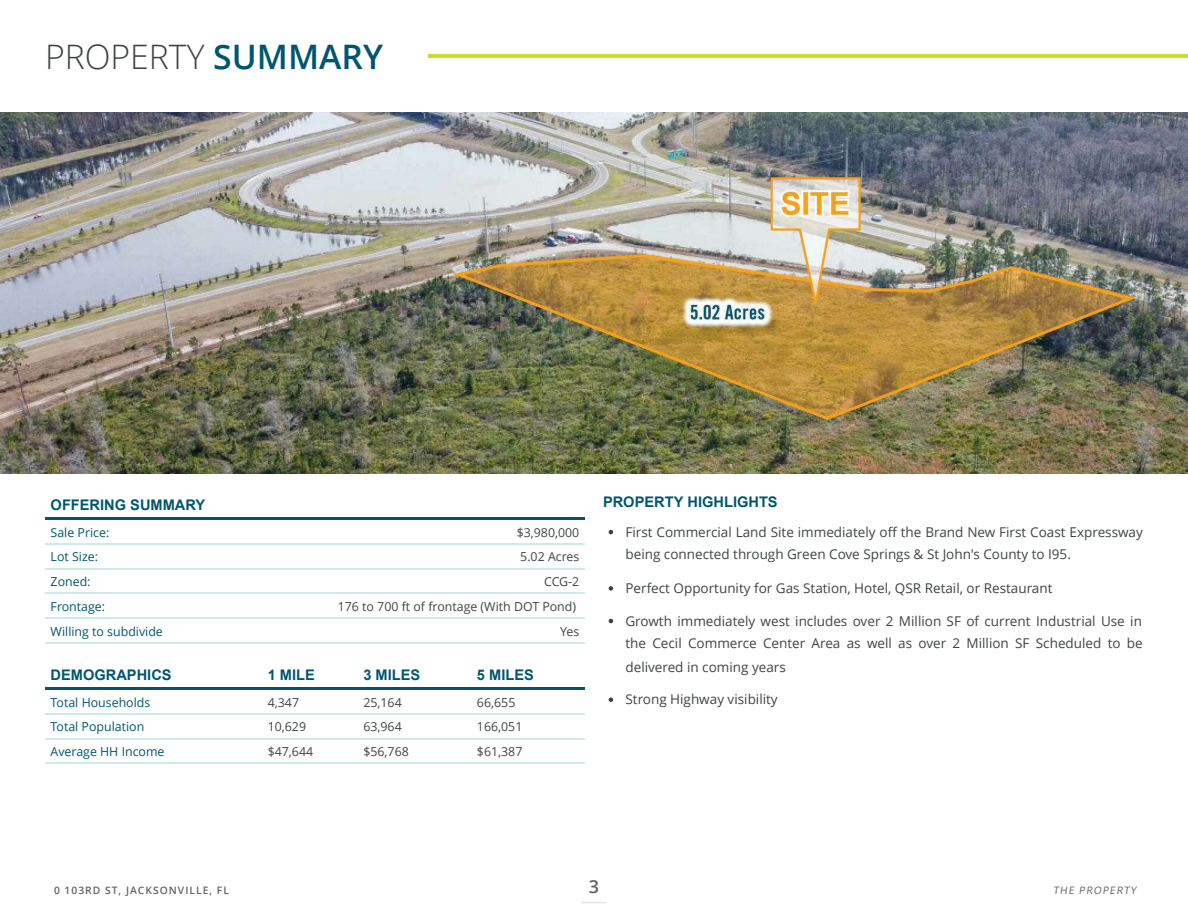
<style>
.page{position:relative;width:1188px;height:918px;background:#fff}
.page>*{position:absolute;margin:0;border:0;box-sizing:border-box;transform-origin:0 0}
.t1{font:300 33.75px "Open Sans";color:#3f4443}
.t2{font:600 18px "Open Sans";color:#636366}
.t3{font:700 14.7px "Arial";color:#005670}
.t4{font:13.5px/23.1px "Open Sans";color:#3f4443}
.t5{font:12.3px "Open Sans";color:#3f4443}
.t6{font:12.3px "Open Sans";color:#005670}
.t7{font:600 10.2px "Open Sans";letter-spacing:.1em;color:#636366}
.t8{font:10.2px "Open Sans";color:#636366}
.s1{font-weight:600;color:#005670}
</style>
<div class="page">
<svg style="left:582px;top:902px;width:24px;height:1px"></svg>
<svg style="left:609px;top:530px;width:4px;height:4px"></svg>
<svg style="left:609px;top:586px;width:4px;height:5px"></svg>
<svg style="left:609px;top:619px;width:4px;height:4px"></svg>
<svg style="left:609px;top:698px;width:4px;height:4px"></svg>
<hr style="left:315px;top:642px;width:270px;height:2px;background:#cce9eb">
<hr style="left:45px;top:642px;width:270px;height:2px;background:#cce9eb">
<hr style="left:315px;top:618px;width:270px;height:1px;background:#cce9eb">
<hr style="left:45px;top:618px;width:270px;height:1px;background:#cce9eb">
<hr style="left:315px;top:593px;width:270px;height:1px;background:#cce9eb">
<hr style="left:45px;top:593px;width:270px;height:1px;background:#cce9eb">
<hr style="left:315px;top:568px;width:270px;height:1px;background:#cce9eb">
<hr style="left:45px;top:568px;width:270px;height:1px;background:#cce9eb">
<hr style="left:315px;top:543px;width:270px;height:1px;background:#cce9eb">
<hr style="left:45px;top:543px;width:270px;height:1px;background:#cce9eb">
<hr style="left:315px;top:518px;width:270px;height:2px;background:#005670">
<hr style="left:45px;top:518px;width:270px;height:2px;background:#005670">
<hr style="left:471px;top:763px;width:114px;height:1px;background:#cce9eb">
<hr style="left:358px;top:763px;width:113px;height:1px;background:#cce9eb">
<hr style="left:262px;top:763px;width:96px;height:1px;background:#cce9eb">
<hr style="left:45px;top:763px;width:217px;height:1px;background:#cce9eb">
<hr style="left:471px;top:738px;width:114px;height:1px;background:#cce9eb">
<hr style="left:358px;top:738px;width:113px;height:1px;background:#cce9eb">
<hr style="left:262px;top:738px;width:96px;height:1px;background:#cce9eb">
<hr style="left:45px;top:738px;width:217px;height:1px;background:#cce9eb">
<hr style="left:471px;top:713px;width:114px;height:1px;background:#cce9eb">
<hr style="left:358px;top:713px;width:113px;height:1px;background:#cce9eb">
<hr style="left:262px;top:713px;width:96px;height:1px;background:#cce9eb">
<hr style="left:45px;top:713px;width:217px;height:1px;background:#cce9eb">
<hr style="left:471px;top:687px;width:114px;height:3px;background:#005670">
<hr style="left:358px;top:687px;width:113px;height:3px;background:#005670">
<hr style="left:262px;top:687px;width:96px;height:3px;background:#005670">
<hr style="left:45px;top:687px;width:217px;height:3px;background:#005670">
<img style="left:0;top:112px;width:1188px;height:362px">
<hr style="left:0;top:55px;width:1188px;height:3px;background:#ccdb2a">
<div style="left:0;top:33px;width:428px;height:47px;background:#fff"></div>
<p class="t1" style="left:45px;top:33px;width:340px">PROPERTY <span class="s1">SUMMARY</span></p>
<p class="t3" style="left:51px;top:495px;width:156px">OFFERING SUMMARY</p>
<p class="t6" style="left:51px;top:524px;width:60px">Sale Price:</p>
<p class="t5" style="left:517px;top:524px;width:64px">$3,980,000</p>
<p class="t6" style="left:51px;top:548px;width:49px">Lot Size:</p>
<p class="t5" style="left:520px;top:548px;width:61px">5.02 Acres</p>
<p class="t6" style="left:51px;top:573px;width:41px">Zoned:</p>
<p class="t5" style="left:544px;top:573px;width:37px">CCG-2</p>
<p class="t6" style="left:51px;top:598px;width:56px">Frontage:</p>
<p class="t5" style="left:338px;top:598px;width:240px">176 to 700 ft of frontage (With DOT Pond)</p>
<p class="t6" style="left:51px;top:623px;width:114px">Willing to subdivide</p>
<p class="t5" style="left:560px;top:623px;width:21px">Yes</p>
<p class="t3" style="left:51px;top:665px;width:123px">DEMOGRAPHICS</p>
<p class="t3" style="left:268px;top:665px;width:49px">1 MILE</p>
<p class="t3" style="left:363px;top:665px;width:58px">3 MILES</p>
<p class="t3" style="left:477px;top:665px;width:58px">5 MILES</p>
<p class="t6" style="left:51px;top:694px;width:101px">Total Households</p>
<p class="t5" style="left:268px;top:694px;width:33px">4,347</p>
<p class="t5" style="left:363px;top:694px;width:40px">25,164</p>
<p class="t5" style="left:477px;top:694px;width:40px">66,655</p>
<p class="t6" style="left:51px;top:718px;width:95px">Total Population</p>
<p class="t5" style="left:268px;top:718px;width:40px">10,629</p>
<p class="t5" style="left:363px;top:718px;width:40px">63,964</p>
<p class="t5" style="left:477px;top:718px;width:47px">166,051</p>
<p class="t6" style="left:51px;top:743px;width:115px">Average HH Income</p>
<p class="t5" style="left:268px;top:743px;width:47px">$47,644</p>
<p class="t5" style="left:363px;top:743px;width:47px">$56,768</p>
<p class="t5" style="left:477px;top:743px;width:47px">$61,387</p>
<p class="t3" style="left:603px;top:493px;width:176px">PROPERTY HIGHLIGHTS</p>
<p class="t4" style="left:626px;top:520px;width:519px;line-height:22.5px">First Commercial Land Site immediately off the Brand New First Coast Expressway being connected through Green Cove Springs &amp; St John's County to I95.</p>
<p class="t4" style="left:626px;top:576px;width:428px">Perfect Opportunity for Gas Station, Hotel, QSR Retail, or Restaurant</p>
<p class="t4" style="left:626px;top:609px;width:519px;text-align:justify">Growth immediately west includes over 2 Million SF of current Industrial Use in the Cecil Commerce Center Area as well as over 2 Million SF Scheduled to be delivered in coming years</p>
<p class="t4" style="left:626px;top:687px;width:154px">Strong Highway visibility</p>
<p class="t7" style="left:54px;top:884px;width:177px">0 103RD ST, JACKSONVILLE, FL</p>
<h2 class="t2" style="left:589px;top:874px;width:12px">3</h2>
<p class="t8" style="left:1053px;top:884px;width:86px">THE PROPERTY</p>
</div>
